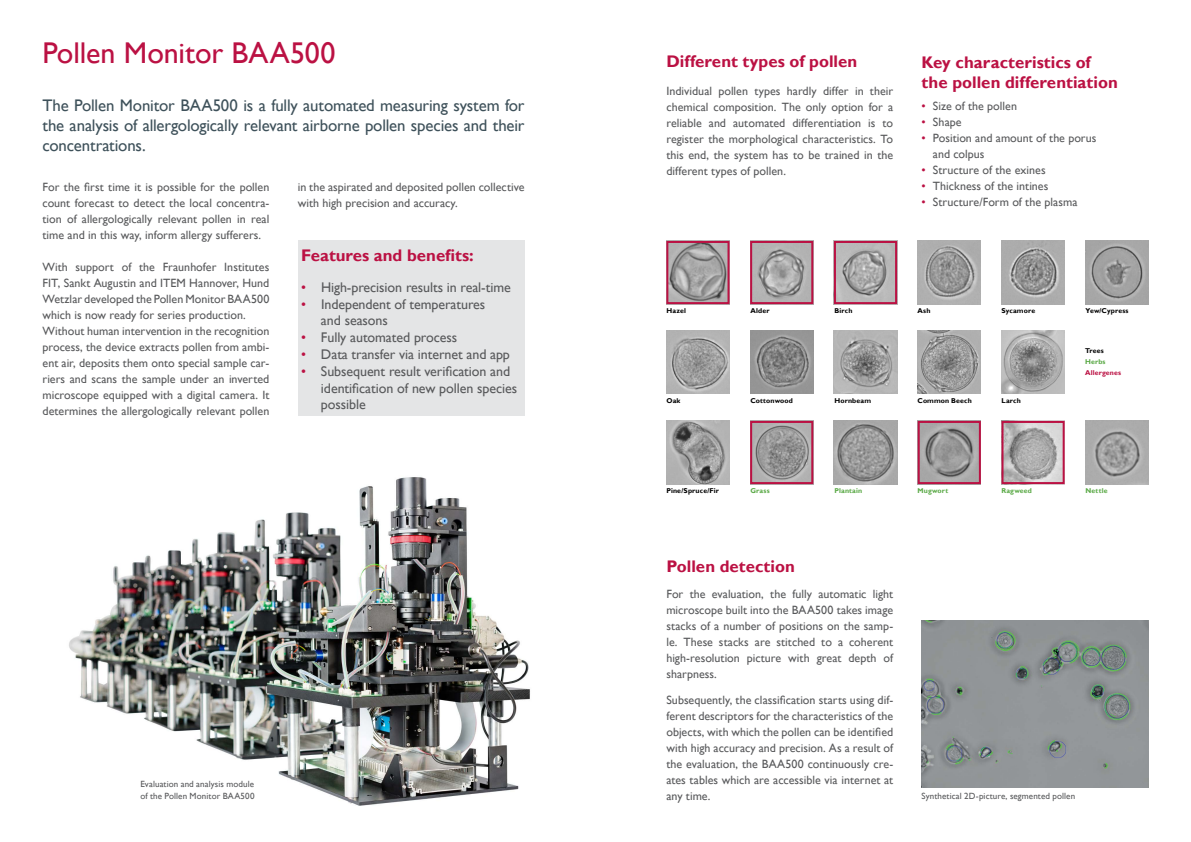
<style>
.page{position:relative;width:1191px;height:842px;background:#fff}
.page>*{position:absolute;margin:0;border:0;box-sizing:border-box;transform-origin:0 0}
.t1{font:30px "Gill Sans";letter-spacing:-.005em;color:#bb1143}
.t2{font:16.8px/20px "Gill Sans";letter-spacing:-.01em;color:#3e515a;text-align:justify}
.t3{font:700 16.8px/20.2px "Gill Sans";color:#bb1143}
.t4{font:14px/16.8px "Gill Sans";letter-spacing:-.005em;color:#58595b}
.t5{font:12px/16px "Gill Sans";color:#58595b;text-align:justify}
.t6{font:9px/12px "Gill Sans";letter-spacing:.01em;color:#58595b}
.t7{font:700 7px "Gill Sans";letter-spacing:.02em;color:#000}
.t8{font:700 7px "Gill Sans";letter-spacing:.025em;color:#5aa946}
.t9{font:700 7px "Gill Sans";letter-spacing:.02em;color:#bb1143}
.s1{color:#bb1143}
</style>
<div class="page">
<img style="left:921px;top:620px;width:227px;height:167px">
<img style="left:837px;top:244px;width:57px;height:57px">
<div style="left:834px;top:241px;width:63px;height:63px;border:2px solid #bb1143"></div>
<img style="left:1085px;top:241px;width:63px;height:63px">
<img style="left:753px;top:244px;width:57px;height:57px">
<div style="left:750px;top:241px;width:63px;height:63px;border:2px solid #bb1143"></div>
<img style="left:917px;top:241px;width:64px;height:63px">
<img style="left:669px;top:244px;width:57px;height:57px">
<div style="left:666px;top:241px;width:63px;height:63px;border:2px solid #bb1143"></div>
<img style="left:1001px;top:241px;width:63px;height:63px">
<img style="left:666px;top:330px;width:63px;height:63px">
<img style="left:834px;top:330px;width:63px;height:63px">
<img style="left:1001px;top:330px;width:63px;height:63px">
<img style="left:750px;top:330px;width:63px;height:63px">
<img style="left:917px;top:330px;width:64px;height:63px">
<img style="left:920px;top:424px;width:58px;height:57px">
<div style="left:917px;top:421px;width:64px;height:63px;border:2px solid #bb1143"></div>
<img style="left:1085px;top:421px;width:63px;height:63px">
<img style="left:753px;top:424px;width:57px;height:57px">
<div style="left:750px;top:421px;width:63px;height:63px;border:2px solid #bb1143"></div>
<img style="left:666px;top:421px;width:63px;height:63px">
<img style="left:1004px;top:424px;width:57px;height:57px">
<div style="left:1001px;top:421px;width:63px;height:63px;border:2px solid #bb1143"></div>
<img style="left:834px;top:421px;width:63px;height:63px">
<div style="left:298px;top:240px;width:226px;height:176px;background:#e4e5e6"></div>
<img style="left:69px;top:477px;width:461px;height:329px">
<h1 class="t1" style="left:43px;top:36px;width:294px">Pollen Monitor BAA500</h1>
<h2 class="t2" style="left:43px;top:96px;width:483px">The Pollen Monitor BAA500 is a fully automated measuring system for the analysis of allergologically relevant airborne pollen species and their concentrations.</h2>
<p class="t5" style="left:43px;top:180px;width:228px">For the first time it is possible for the pollen count forecast to detect the local concentra&shy;tion of allergologically relevant pollen in real time and in this way, inform allergy sufferers.</p>
<p class="t5" style="left:43px;top:260px;width:228px;text-align:left">With support of the Fraunhofer Institutes FIT, Sankt Augustin and ITEM Hannover, Hund Wetzlar developed the Pollen Monitor BAA500 which is now ready for series production.<br>Without human intervention in the recognition process, the device extracts pollen from ambi&shy;ent air, deposits them onto special sample car&shy;riers and scans the sample under an inverted microscope equipped with a digital camera. It determines the allergologically relevant pollen</p>
<p class="t5" style="left:298px;top:179px;width:228px">in the aspirated and deposited pollen collective with high precision and accuracy.</p>
<h2 class="t3" style="left:301px;top:246px;width:174px">Features and benefits:</h2>
<p class="t4" style="left:301px;top:279px;width:211px"><span class="s1">•</span> High-precision results in real-time</p>
<p class="t4" style="left:321px;top:296px;width:166px;text-indent:-20px"><span class="s1">•</span> Independent of temperatures and seasons</p>
<p class="t4" style="left:301px;top:329px;width:157px"><span class="s1">•</span> Fully automated process</p>
<p class="t4" style="left:301px;top:346px;width:210px"><span class="s1">•</span> Data transfer via internet and app</p>
<p class="t4" style="left:321px;top:363px;width:198px;text-indent:-20px"><span class="s1">•</span> Subsequent result verification and identification of new pollen species possible</p>
<p class="t6" style="left:140px;top:778px;width:116px">Evaluation and analysis module of the Pollen Monitor BAA500</p>
<h2 class="t3" style="left:666px;top:52px;width:192px">Different types of pollen</h2>
<p class="t5" style="left:666px;top:83px;width:228px">Individual pollen types hardly differ in their chemical composition. The only option for a reliable and automated differentiation is to register the morphological characteristics. To this end, the system has to be trained in the different types of pollen.</p>
<h2 class="t3" style="left:921px;top:53px;width:198px">Key characteristics of the pollen differentiation</h2>
<p class="t5" style="left:921px;top:99px;width:97px"><span class="s1">•</span> Size of the pollen</p>
<p class="t5" style="left:921px;top:115px;width:41px"><span class="s1">•</span> Shape</p>
<p class="t5" style="left:933px;top:131px;width:165px;text-indent:-11px"><span class="s1">•</span> Position and amount of the porus and colpus</p>
<p class="t5" style="left:921px;top:163px;width:125px"><span class="s1">•</span> Structure of the exines</p>
<p class="t5" style="left:921px;top:179px;width:128px"><span class="s1">•</span> Thickness of the intines</p>
<p class="t5" style="left:921px;top:195px;width:157px"><span class="s1">•</span> Structure/Form of the plasma</p>
<p class="t7" style="left:666px;top:307px;width:21px">Hazel</p>
<p class="t7" style="left:750px;top:307px;width:21px">Alder</p>
<p class="t7" style="left:834px;top:307px;width:20px">Birch</p>
<p class="t7" style="left:917px;top:307px;width:14px">Ash</p>
<p class="t7" style="left:1001px;top:307px;width:35px">Sycamore</p>
<p class="t7" style="left:1085px;top:307px;width:45px">Yew/Cypress</p>
<p class="t7" style="left:666px;top:396px;width:16px">Oak</p>
<p class="t7" style="left:750px;top:396px;width:44px">Cottonwood</p>
<p class="t7" style="left:834px;top:396px;width:38px">Hornbeam</p>
<p class="t7" style="left:917px;top:396px;width:56px">Common Beech</p>
<p class="t7" style="left:1001px;top:396px;width:21px">Larch</p>
<p class="t7" style="left:1085px;top:346px;width:20px">Trees</p>
<p class="t8" style="left:1085px;top:357px;width:22px">Herbs</p>
<p class="t9" style="left:1085px;top:368px;width:38px">Allergenes</p>
<p class="t7" style="left:666px;top:486px;width:54px">Pine/Spruce/Fir</p>
<p class="t8" style="left:750px;top:486px;width:21px">Grass</p>
<p class="t8" style="left:834px;top:486px;width:29px">Plantain</p>
<p class="t8" style="left:917px;top:486px;width:32px">Mugwort</p>
<p class="t8" style="left:1001px;top:486px;width:32px">Ragweed</p>
<p class="t8" style="left:1085px;top:486px;width:24px">Nettle</p>
<h2 class="t3" style="left:666px;top:556px;width:130px">Pollen detection</h2>
<p class="t5" style="left:666px;top:586px;width:228px">For the evaluation, the fully automatic light microscope built into the BAA500 takes image stacks of a number of positions on the samp&shy;le. These stacks are stitched to a coherent high-resolution picture with great depth of sharpness.</p>
<p class="t5" style="left:666px;top:692px;width:228px">Subsequently, the classification starts using dif&shy;ferent descriptors for the characteristics of the objects, with which the pollen can be identified with high accuracy and precision. As a result of the evaluation, the BAA500 continuously cre&shy;ates tables which are accessible via internet at any time.</p>
<p class="t6" style="left:921px;top:790px;width:155px">Synthetical 2D-picture, segmented pollen</p>
</div>
